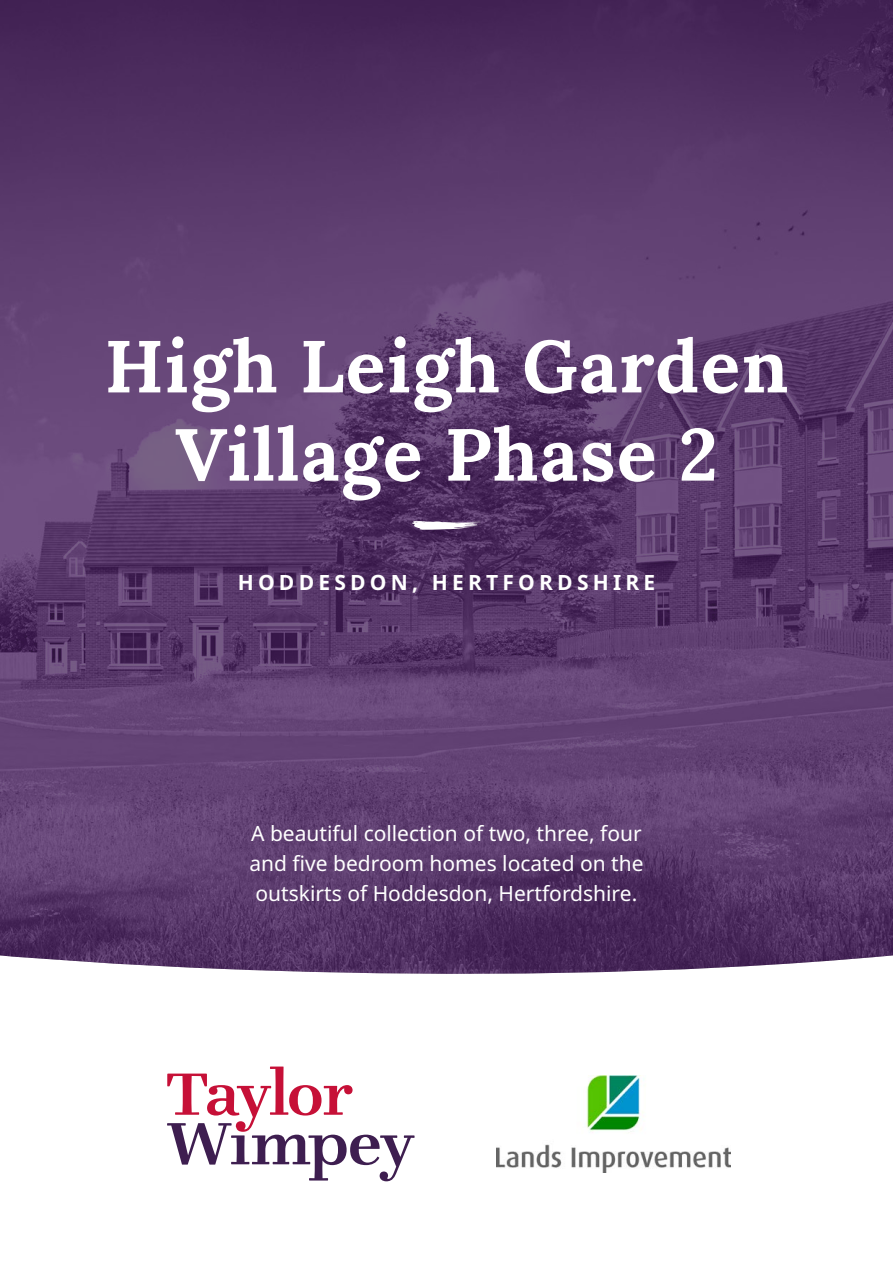
<style>
.page{position:relative;width:893px;height:1263px;background:#fff}
.page>*{position:absolute;margin:0;border:0;box-sizing:border-box;transform-origin:0 0}
.t1{font:700 73.5px/88.2px "Lora";letter-spacing:.02em;color:#fff;text-align:center}
.t2{font:21px/30px "Noto Sans";color:#fff;text-align:justify}
.t3{font:700 21px "Noto Sans";letter-spacing:.2em;color:#fff}
</style>
<div class="page">
<img style="left:0;top:0;width:893px;height:974px">
<svg style="left:412px;top:521px;width:69px;height:9px"></svg>
<svg style="left:167px;top:1066px;width:248px;height:115px"></svg>
<img style="left:496px;top:1076px;width:234px;height:96px">
<h1 class="t1" style="left:105px;top:314px;width:685px">High Leigh Garden<br>Village Phase 2</h1>
<p class="t3" style="left:238px;top:567px;width:419px">HODDESDON, HERTFORDSHIRE</p>
<p class="t2" style="left:249px;top:819px;width:396px">A beautiful collection of two, three, four and five bedroom homes located on the outskirts of Hoddesdon, Hertfordshire.</p>
</div>
